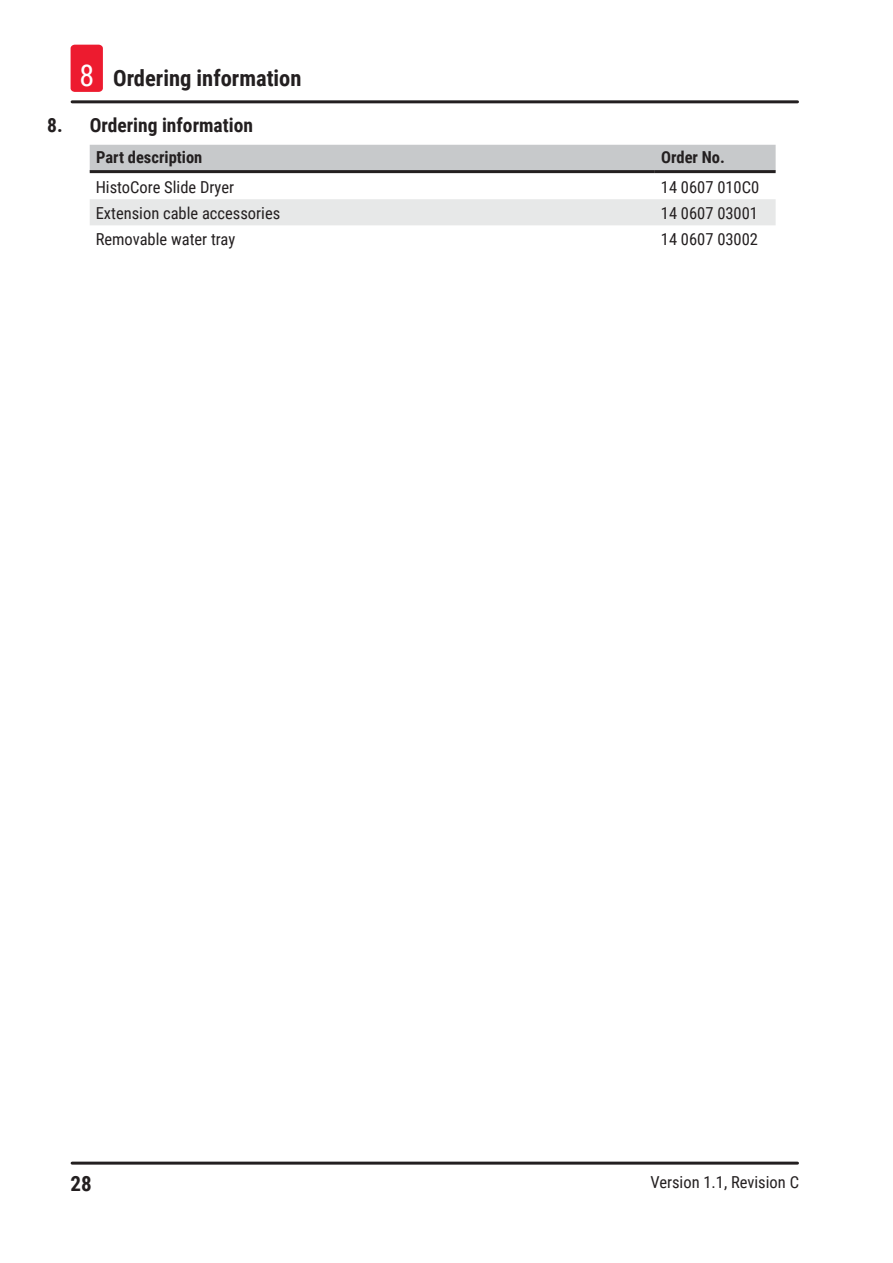
<style>
.page{position:relative;width:893px;height:1263px;background:#fff}
.page>*{position:absolute;margin:0;border:0;box-sizing:border-box;transform-origin:0 0}
.t1{font:700 22.5px "Roboto Condensed";color:#231f20}
.t2{font:700 21px "Roboto Condensed";color:#231f20}
.t3{font:700 19.5px "Roboto Condensed";color:#231f20}
.Table_text{font:16.5px "Roboto Condensed";color:#231f20}
.Table_heading{font:700 16.5px "Roboto Condensed";color:#231f20}
.s1{font-weight:400;font-size:30px;color:#fff}
</style>
<div class="page">
<hr style="left:72px;top:1161px;width:725px;height:3px;background:#231f20">
<hr style="left:72px;top:100px;width:725px;height:3px;background:#231f20">
<div style="left:71px;top:45px;width:32px;height:47px;background:#ed1b2f;border-radius:4px"></div>
<div style="left:90px;top:145px;width:686px;height:25px;background:#c7c9cb"></div>
<div style="left:90px;top:199px;width:686px;height:26px;background:#e7e8e8"></div>
<hr style="left:90px;top:170px;width:565px;height:3px;background:#231f20">
<hr style="left:655px;top:170px;width:121px;height:3px;background:#231f20">
<h1 class="t1" style="left:79px;top:63px;width:224px"><span class="s1">8</span> Ordering information</h1>
<p class="t3" style="left:47px;top:111px;width:207px">8. Ordering information</p>
<p class="Table_heading" style="left:96px;top:146px;width:108px">Part description</p>
<p class="Table_heading" style="left:661px;top:146px;width:65px">Order No.</p>
<p class="Table_text" style="left:96px;top:176px;width:140px">HistoCore Slide Dryer</p>
<p class="Table_text" style="left:661px;top:176px;width:100px">14 0607 010C0</p>
<p class="Table_text" style="left:96px;top:202px;width:186px">Extension cable accessories</p>
<p class="Table_text" style="left:661px;top:202px;width:99px">14 0607 03001</p>
<p class="Table_text" style="left:96px;top:228px;width:141px">Removable water tray</p>
<p class="Table_text" style="left:661px;top:228px;width:99px">14 0607 03002</p>
<p class="t2" style="left:71px;top:1169px;width:23px">28</p>
<p class="Table_text" style="left:650px;top:1170px;width:150px">Version 1.1, Revision C</p>
</div>
